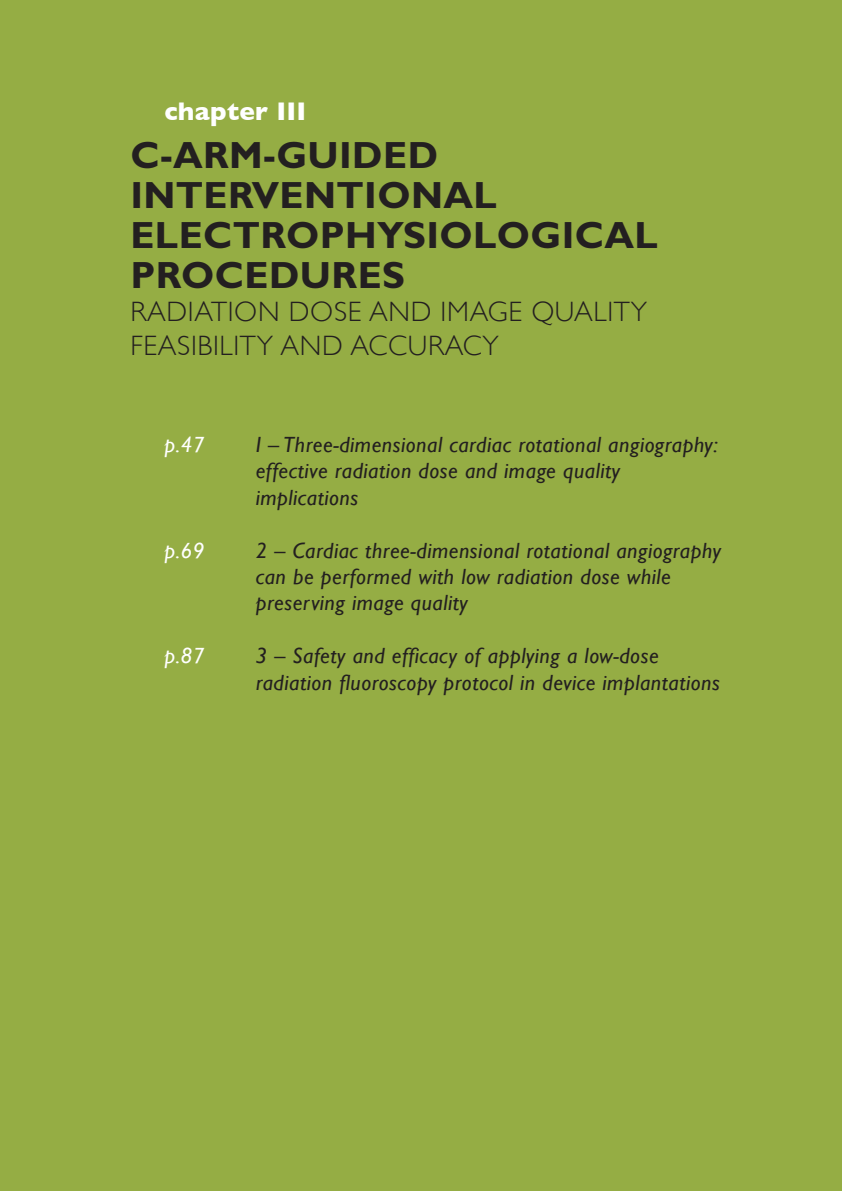
<style>
.page{position:relative;width:842px;height:1191px;background:#95ad44}
.page>*{position:absolute;margin:0;border:0;box-sizing:border-box;transform-origin:0 0}
.t1{font:700 38px/40px "Gill Sans Std";letter-spacing:.01em;color:#231f20}
.t2{font:300 28px/33.6px "Gill Sans";letter-spacing:.025em;color:#231f20}
.t3{font:700 26px "Gill Sans";letter-spacing:.01em;color:#fff}
.t4{font:italic 22px/26.4px "Gill Sans";letter-spacing:.025em;color:#231f20}
.t5{font:italic 22px "Gill Sans";color:#fff}
</style>
<div class="page">
<p class="t3" style="left:164px;top:95px;width:143px">chapter III</p>
<p class="t1" style="left:130px;top:135px;width:529px">C-ARM-GUIDED<br>INTERVENTIONAL<br>ELECTROPHYSIOLOGICAL<br>PROCEDURES</p>
<p class="t2" style="left:130px;top:295px;width:518px">RADIATION DOSE AND IMAGE QUALITY<br>FEASIBILITY AND ACCURACY</p>
<p class="t5" style="left:164px;top:432px;width:41px">p.47</p>
<p class="t5" style="left:164px;top:537px;width:41px">p.69</p>
<p class="t5" style="left:164px;top:643px;width:41px">p.87</p>
<p class="t4" style="left:256px;top:431px;width:463px">I – Three-dimensional cardiac rotational angiography: effective radiation dose and image quality implications</p>
<p class="t4" style="left:256px;top:537px;width:467px">2 – Cardiac three-dimensional rotational angiography can be performed with low radiation dose while preserving image quality</p>
<p class="t4" style="left:256px;top:642px;width:466px">3 – Safety and efficacy of applying a low-dose radiation fluoroscopy protocol in device implantations</p>
</div>
